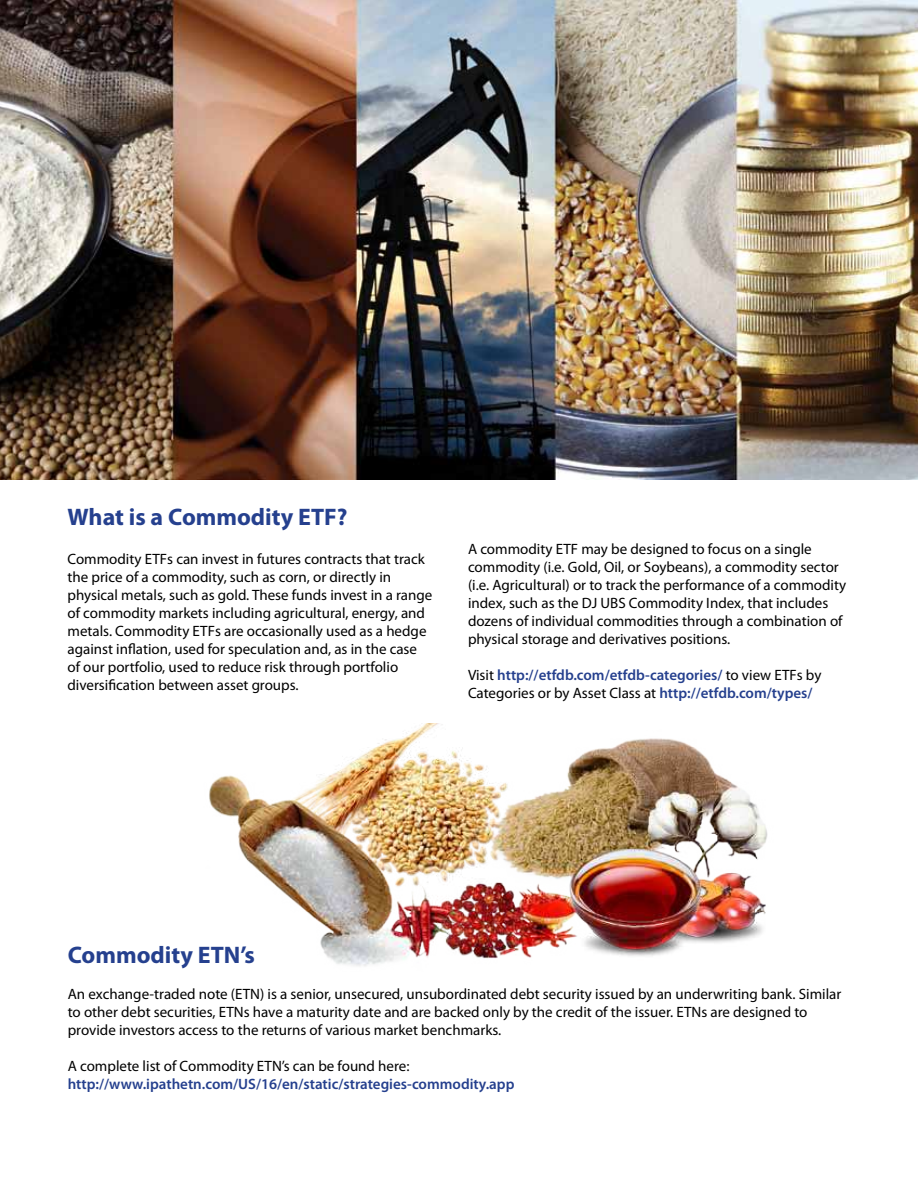
<style>
.page{position:relative;width:918px;height:1188px;background:#fff}
.page>*{position:absolute;margin:0;border:0;box-sizing:border-box;transform-origin:0 0}
.t1{font:700 24px "Myriad Pro";color:#25408e}
.t2{font:15px/18px "Myriad Pro";color:#000}
.t3{font:600 15px/18px "Myriad Pro";color:#25408e}
.s1{font-weight:400;color:#000}
</style>
<div class="page">
<img style="left:0;top:0;width:918px;height:480px">
<img style="left:209px;top:724px;width:559px;height:242px">
<h1 class="t1" style="left:68px;top:507px;width:282px">What is a Commodity ETF?</h1>
<p class="t2" style="left:68px;top:551px;width:366px">Commodity ETFs can invest in futures contracts that track the price of a commodity, such as corn, or directly in physical metals, such as gold. These funds invest in a range of commodity markets including agricultural, energy, and metals. Commodity ETFs are occasionally used as a hedge against inflation, used for speculation and, as in the case of our portfolio, used to reduce risk through portfolio diversification between asset groups.</p>
<p class="t2" style="left:468px;top:541px;width:380px">A commodity ETF may be designed to focus on a single commodity (i.e. Gold, Oil, or Soybeans), a commodity sector (i.e. Agricultural) or to track the performance of a commodity index, such as the DJ UBS Commodity Index, that includes dozens of individual commodities through a combination of physical storage and derivatives positions.</p>
<p class="t3" style="left:468px;top:667px;width:355px"><span class="s1">Visit</span> http://etfdb.com/etfdb-categories/ <span class="s1">to view ETFs by<br>Categories or by Asset Class at</span> http://etfdb.com/types/</p>
<h1 class="t1" style="left:68px;top:946px;width:189px">Commodity ETN’s</h1>
<p class="t2" style="left:68px;top:986px;width:775px">An exchange-traded note (ETN) is a senior, unsecured, unsubordinated debt security issued by an underwriting bank. Similar to other debt securities, ETNs have a maturity date and are backed only by the credit of the issuer. ETNs are designed to provide investors access to the returns of various market benchmarks.</p>
<p class="t2" style="left:68px;top:1058px;width:343px">A complete list of Commodity ETN’s can be found here:</p>
<p class="t3" style="left:68px;top:1076px;width:448px">http://www.ipathetn.com/US/16/en/static/strategies-commodity.app</p>
</div>
